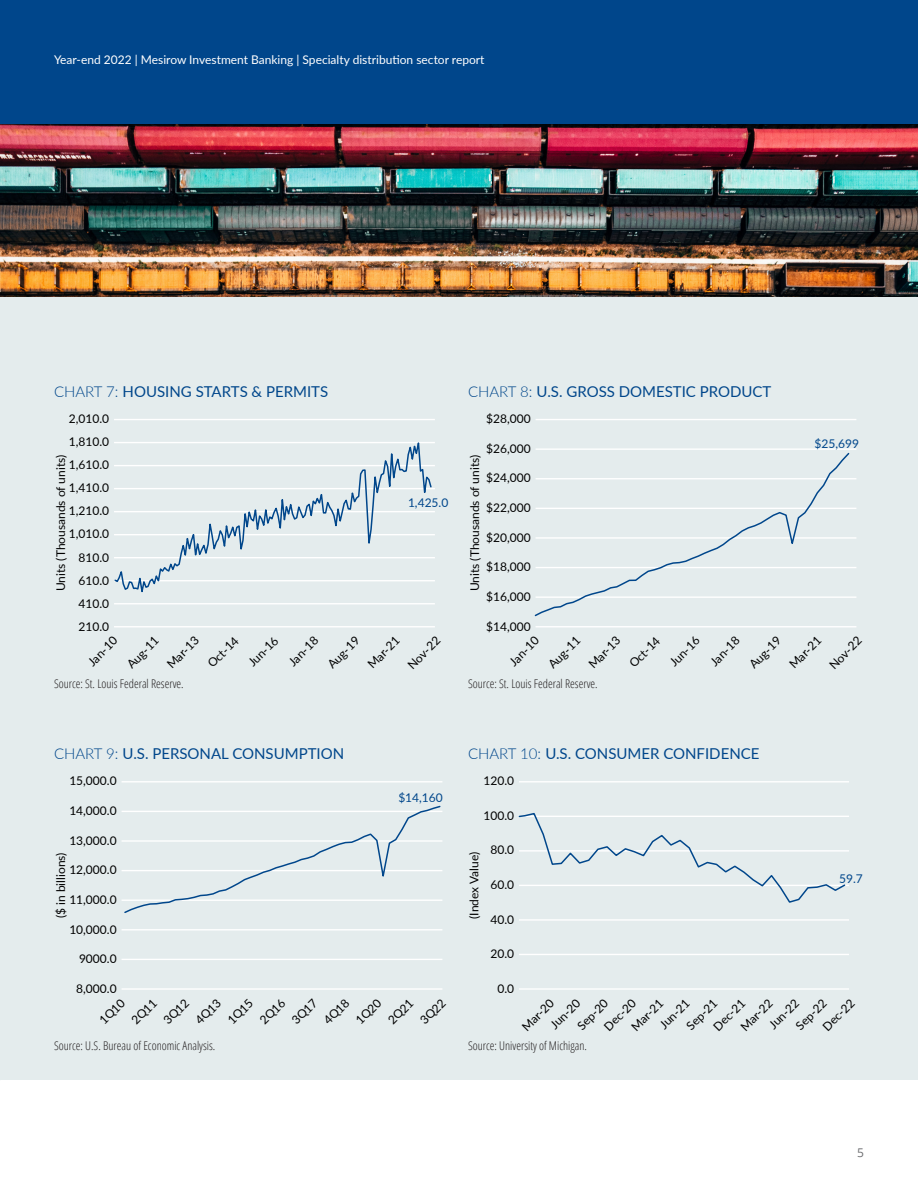
<style>
.page{position:relative;width:918px;height:1188px;background:#fff}
.page>*{position:absolute;margin:0;border:0;box-sizing:border-box;transform-origin:0 0}
._4_Chart__Subhead_ru{font:15px "Lato";color:#00468b}
.t1{font:12px/23.1px "Lato";color:#000;text-align:right}
._4_Chart_content{font:300 condensed 12px "Open Sans";color:#231f20}
.t2{font:12px "Lato";color:#fff}
.t3{font:12px "Lato";color:#00468b}
.t4{font:12px "Open Sans";color:#6c6d70}
.s1{font-weight:300}
</style>
<div class="page">
<div style="left:0;top:0;width:918px;height:124px;background:#00468b"></div>
<div style="left:0;top:297px;width:918px;height:783px;background:#e4eced"></div>
<hr style="left:114px;top:488px;width:321px;height:1px;background:#fff">
<hr style="left:114px;top:419px;width:321px;height:1px;background:#fff">
<hr style="left:114px;top:442px;width:321px;height:1px;background:#fff">
<hr style="left:114px;top:580px;width:321px;height:1px;background:#fff">
<hr style="left:114px;top:511px;width:321px;height:1px;background:#fff">
<hr style="left:114px;top:603px;width:321px;height:1px;background:#fff">
<hr style="left:114px;top:465px;width:321px;height:1px;background:#fff">
<hr style="left:114px;top:626px;width:321px;height:1px;background:#fff">
<hr style="left:114px;top:534px;width:321px;height:1px;background:#fff">
<hr style="left:114px;top:557px;width:321px;height:1px;background:#fff">
<svg style="left:114px;top:442px;width:319px;height:151px"></svg>
<hr style="left:122px;top:870px;width:320px;height:1px;background:#fff">
<hr style="left:122px;top:781px;width:320px;height:1px;background:#fff">
<hr style="left:122px;top:811px;width:320px;height:1px;background:#fff">
<hr style="left:122px;top:900px;width:320px;height:1px;background:#fff">
<hr style="left:122px;top:840px;width:320px;height:2px;background:#fff">
<hr style="left:122px;top:988px;width:320px;height:2px;background:#fff">
<hr style="left:122px;top:929px;width:320px;height:2px;background:#fff">
<hr style="left:122px;top:959px;width:320px;height:1px;background:#fff">
<svg style="left:123px;top:805px;width:319px;height:108px"></svg>
<hr style="left:536px;top:508px;width:320px;height:1px;background:#fff">
<hr style="left:536px;top:419px;width:320px;height:1px;background:#fff">
<hr style="left:536px;top:448px;width:320px;height:2px;background:#fff">
<hr style="left:536px;top:537px;width:320px;height:2px;background:#fff">
<hr style="left:536px;top:478px;width:320px;height:1px;background:#fff">
<hr style="left:536px;top:626px;width:320px;height:1px;background:#fff">
<hr style="left:536px;top:567px;width:320px;height:1px;background:#fff">
<hr style="left:536px;top:596px;width:320px;height:2px;background:#fff">
<svg style="left:534px;top:452px;width:317px;height:165px"></svg>
<hr style="left:519px;top:919px;width:330px;height:2px;background:#fff">
<hr style="left:519px;top:781px;width:330px;height:1px;background:#fff">
<hr style="left:519px;top:885px;width:330px;height:1px;background:#fff">
<hr style="left:519px;top:816px;width:330px;height:1px;background:#fff">
<hr style="left:519px;top:954px;width:330px;height:1px;background:#fff">
<hr style="left:519px;top:850px;width:330px;height:2px;background:#fff">
<hr style="left:519px;top:988px;width:330px;height:2px;background:#fff">
<svg style="left:518px;top:813px;width:329px;height:90px"></svg>
<img style="left:0;top:124px;width:918px;height:173px">
<p class="t2" style="left:54px;top:51px;width:432px">Year-end 2022 | Mesirow Investment Banking | Specialty distribution sector report</p>
<p class="_4_Chart__Subhead_ru" style="left:54px;top:381px;width:276px"><span class="s1">CHART 7:</span> HOUSING STARTS &amp; PERMITS</p>
<p class="_4_Chart__Subhead_ru" style="left:468px;top:381px;width:305px"><span class="s1">CHART 8:</span> U.S. GROSS DOMESTIC PRODUCT</p>
<p class="t1" style="left:69px;top:406px;width:42px">2,010.0</p>
<p class="t1" style="left:486px;top:406px;width:46px">$28,000</p>
<p class="t1" style="left:69px;top:430px;width:42px">1,810.0</p>
<p class="t1" style="left:49px;top:591px;width:138px;rotate:-90deg">Units (Thousands of units)</p>
<p class="t1" style="left:69px;top:453px;width:42px">1,610.0</p>
<p class="t1" style="left:69px;top:476px;width:42px">1,410.0</p>
<p class="t1" style="left:69px;top:499px;width:42px">1,210.0<br>1,010.0<br>810.0</p>
<p class="t1" style="left:78px;top:568px;width:32px">610.0</p>
<p class="t1" style="left:78px;top:591px;width:32px">410.0</p>
<p class="t3" style="left:408px;top:494px;width:42px">1,425.0</p>
<p class="t1" style="left:486px;top:436px;width:46px">$26,000</p>
<p class="t1" style="left:463px;top:591px;width:138px;rotate:-90deg">Units (Thousands of units)</p>
<p class="t1" style="left:486px;top:466px;width:46px">$24,000</p>
<p class="t1" style="left:486px;top:496px;width:46px">$22,000</p>
<p class="t1" style="left:486px;top:525px;width:46px">$20,000</p>
<p class="t1" style="left:486px;top:555px;width:46px">$18,000</p>
<p class="t1" style="left:486px;top:585px;width:46px">$16,000</p>
<p class="t3" style="left:815px;top:435px;width:46px">$25,699</p>
<p class="t1" style="left:78px;top:614px;width:32px">210.0</p>
<p class="t1" style="left:486px;top:614px;width:46px">$14,000</p>
<p class="t1" style="left:82px;top:655px;width:37px;rotate:-45deg">Jan-10</p>
<p class="t1" style="left:120px;top:658px;width:41px;rotate:-45deg">Aug-11</p>
<p class="t1" style="left:161px;top:658px;width:41px;rotate:-45deg">Mar-13</p>
<p class="t1" style="left:201px;top:657px;width:39px;rotate:-45deg">Oct-14</p>
<p class="t1" style="left:242px;top:656px;width:38px;rotate:-45deg">Jun-16</p>
<p class="t1" style="left:282px;top:655px;width:37px;rotate:-45deg">Jan-18</p>
<p class="t1" style="left:321px;top:658px;width:41px;rotate:-45deg">Aug-19</p>
<p class="t1" style="left:361px;top:658px;width:41px;rotate:-45deg">Mar-21</p>
<p class="t1" style="left:401px;top:658px;width:42px;rotate:-45deg">Nov-22</p>
<p class="t1" style="left:503px;top:655px;width:37px;rotate:-45deg">Jan-10</p>
<p class="t1" style="left:542px;top:658px;width:41px;rotate:-45deg">Aug-11</p>
<p class="t1" style="left:582px;top:658px;width:41px;rotate:-45deg">Mar-13</p>
<p class="t1" style="left:623px;top:657px;width:39px;rotate:-45deg">Oct-14</p>
<p class="t1" style="left:663px;top:656px;width:38px;rotate:-45deg">Jun-16</p>
<p class="t1" style="left:704px;top:655px;width:37px;rotate:-45deg">Jan-18</p>
<p class="t1" style="left:743px;top:658px;width:41px;rotate:-45deg">Aug-19</p>
<p class="t1" style="left:783px;top:658px;width:41px;rotate:-45deg">Mar-21</p>
<p class="t1" style="left:823px;top:658px;width:42px;rotate:-45deg">Nov-22</p>
<p class="_4_Chart_content" style="left:54px;top:675px;width:131px">Source: St. Louis Federal Reserve.</p>
<p class="_4_Chart_content" style="left:468px;top:675px;width:131px">Source: St. Louis Federal Reserve.</p>
<p class="_4_Chart__Subhead_ru" style="left:54px;top:743px;width:292px"><span class="s1">CHART 9:</span> U.S. PERSONAL CONSUMPTION</p>
<p class="t1" style="left:69px;top:769px;width:49px">15,000.0</p>
<p class="t1" style="left:69px;top:798px;width:49px">14,000.0</p>
<p class="t1" style="left:69px;top:828px;width:49px">13,000.0</p>
<p class="t1" style="left:49px;top:918px;width:67px;rotate:-90deg">($ in billions)</p>
<p class="t1" style="left:69px;top:858px;width:49px">12,000.0</p>
<p class="t1" style="left:69px;top:888px;width:49px">11,000.0</p>
<p class="t1" style="left:69px;top:917px;width:49px">10,000.0</p>
<p class="t1" style="left:79px;top:947px;width:39px">9000.0</p>
<p class="t1" style="left:76px;top:977px;width:42px">8,000.0</p>
<p class="t3" style="left:398px;top:789px;width:46px">$14,160</p>
<p class="t1" style="left:93px;top:1014px;width:32px;rotate:-45deg">1Q10</p>
<p class="t1" style="left:125px;top:1014px;width:32px;rotate:-45deg">2Q11</p>
<p class="t1" style="left:157px;top:1014px;width:32px;rotate:-45deg">3Q12</p>
<p class="t1" style="left:189px;top:1014px;width:32px;rotate:-45deg">4Q13</p>
<p class="t1" style="left:221px;top:1014px;width:32px;rotate:-45deg">1Q15</p>
<p class="t1" style="left:253px;top:1014px;width:32px;rotate:-45deg">2Q16</p>
<p class="t1" style="left:285px;top:1014px;width:32px;rotate:-45deg">3Q17</p>
<p class="t1" style="left:317px;top:1014px;width:32px;rotate:-45deg">4Q18</p>
<p class="t1" style="left:349px;top:1014px;width:32px;rotate:-45deg">1Q20</p>
<p class="t1" style="left:381px;top:1014px;width:32px;rotate:-45deg">2Q21</p>
<p class="t1" style="left:414px;top:1014px;width:32px;rotate:-45deg">3Q22</p>
<p class="_4_Chart_content" style="left:54px;top:1037px;width:163px">Source: U.S. Bureau of Economic Analysis.</p>
<p class="_4_Chart__Subhead_ru" style="left:468px;top:743px;width:293px"><span class="s1">CHART 10:</span> U.S. CONSUMER CONFIDENCE</p>
<p class="t1" style="left:483px;top:769px;width:32px">120.0</p>
<p class="t1" style="left:483px;top:803px;width:32px">100.0</p>
<p class="t1" style="left:462px;top:919px;width:68px;rotate:-90deg">(Index Value)</p>
<p class="t1" style="left:490px;top:838px;width:25px">80.0</p>
<p class="t1" style="left:490px;top:873px;width:25px">60.0</p>
<p class="t1" style="left:490px;top:907px;width:25px">40.0</p>
<p class="t1" style="left:490px;top:942px;width:25px">20.0</p>
<p class="t3" style="left:839px;top:870px;width:25px">59.7</p>
<p class="t1" style="left:497px;top:977px;width:18px">0.0</p>
<p class="t1" style="left:571px;top:1019px;width:39px;rotate:-45deg">Sep-20</p>
<p class="t1" style="left:516px;top:1020px;width:41px;rotate:-45deg">Mar-20</p>
<p class="t1" style="left:598px;top:1020px;width:41px;rotate:-45deg">Dec-20</p>
<p class="t1" style="left:544px;top:1018px;width:38px;rotate:-45deg">Jun-20</p>
<p class="t1" style="left:789px;top:1019px;width:39px;rotate:-45deg">Sep-22</p>
<p class="t1" style="left:734px;top:1020px;width:41px;rotate:-45deg">Mar-22</p>
<p class="t1" style="left:816px;top:1020px;width:41px;rotate:-45deg">Dec-22</p>
<p class="t1" style="left:762px;top:1018px;width:38px;rotate:-45deg">Jun-22</p>
<p class="t1" style="left:680px;top:1019px;width:39px;rotate:-45deg">Sep-21</p>
<p class="t1" style="left:707px;top:1020px;width:41px;rotate:-45deg">Dec-21</p>
<p class="t1" style="left:625px;top:1020px;width:41px;rotate:-45deg">Mar-21</p>
<p class="t1" style="left:653px;top:1018px;width:38px;rotate:-45deg">Jun-21</p>
<p class="_4_Chart_content" style="left:468px;top:1037px;width:120px">Source: University of Michigan.</p>
<p class="t4" style="left:857px;top:1144px;width:8px">5</p>
</div>
